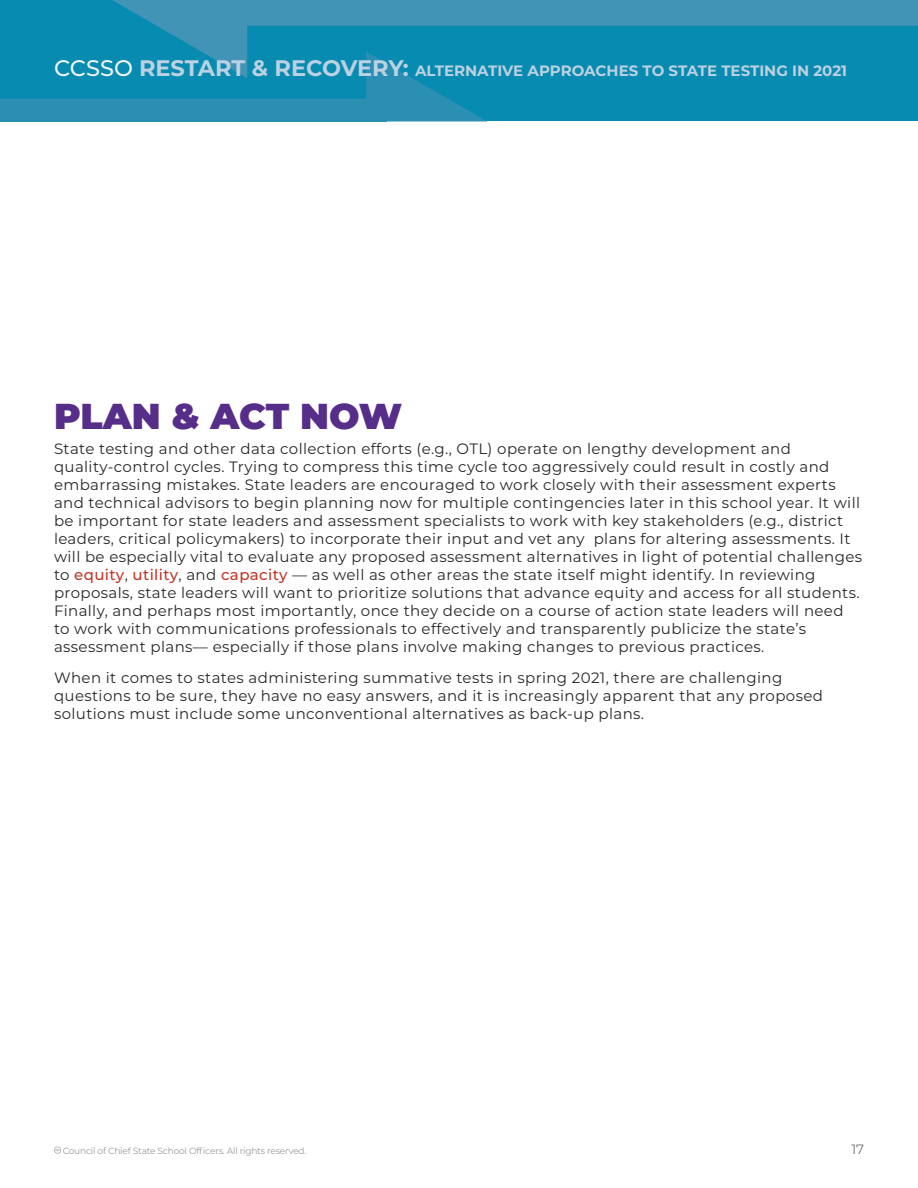
<style>
.page{position:relative;width:918px;height:1188px;background:#fff}
.page>*{position:absolute;margin:0;border:0;box-sizing:border-box;transform-origin:0 0}
.t1{font:900 36px "Montserrat";letter-spacing:-.005em;color:#562d88}
.t2{font:15px/18px "Montserrat";letter-spacing:.025em;color:#292829}
.t3{font:700 15px "Montserrat";color:#bcd1e1}
.t4{font:13.5px "Montserrat";color:#747678}
.t5{font:9px "Montserrat";letter-spacing:-.02em;color:#989a9d}
.s1{font-weight:500;font-size:22.5px;color:#f1f4f8}
.s2{font-size:22.5px}
.s3{font-weight:500;color:#c03627}
</style>
<div class="page">
<svg style="left:54px;top:1147px;width:7px;height:7px"></svg>
<div style="left:0;top:0;width:918px;height:121px;background:#078bb0"></div>
<div style="left:0;top:98px;width:387px;height:24px;background:#2a8fb3"></div>
<svg style="left:366px;top:52px;width:121px;height:70px"></svg>
<div style="left:224px;top:0;width:694px;height:26px;background:#4294b7"></div>
<svg style="left:112px;top:0;width:135px;height:78px"></svg>
<p class="t3" style="left:54px;top:62px;width:795px"><span class="s1">CCSSO</span> <span class="s2">RESTART &amp; RECOVERY:</span> ALTERNATIVE APPROACHES TO STATE TESTING IN 2021</p>
<h1 class="t1" style="left:54px;top:400px;width:350px">PLAN &amp; ACT NOW</h1>
<p class="t2" style="left:54px;top:440px;width:810px">State testing and other data collection efforts (e.g., OTL) operate on lengthy development and quality-control cycles. Trying to compress this time cycle too aggressively could result in costly and embarrassing mistakes. State leaders are encouraged to work closely with their assessment experts and technical advisors to begin planning now for multiple contingencies later in this school year. It will be important for state leaders and assessment specialists to work with key stakeholders (e.g., district leaders, critical policymakers) to incorporate their input and vet any plans for altering assessments. It will be especially vital to evaluate any proposed assessment alternatives in light of potential challenges to <span class="s3">equity</span>, <span class="s3">utility</span>, and <span class="s3">capacity</span> — as well as other areas the state itself might identify. In reviewing proposals, state leaders will want to prioritize solutions that advance equity and access for all students.<br>Finally, and perhaps most importantly, once they decide on a course of action state leaders will need to work with communications professionals to effectively and transparently publicize the state’s assessment plans— especially if those plans involve making changes to previous practices.</p>
<p class="t2" style="left:54px;top:669px;width:770px">When it comes to states administering summative tests in spring 2021, there are challenging questions to be sure, they have no easy answers, and it is increasingly apparent that any proposed solutions must include some unconventional alternatives as back-up plans.</p>
<p class="t5" style="left:63px;top:1147px;width:245px">Council of Chief State School Officers. All rights reserved.</p>
<p class="t4" style="left:851px;top:1142px;width:14px">17</p>
</div>
